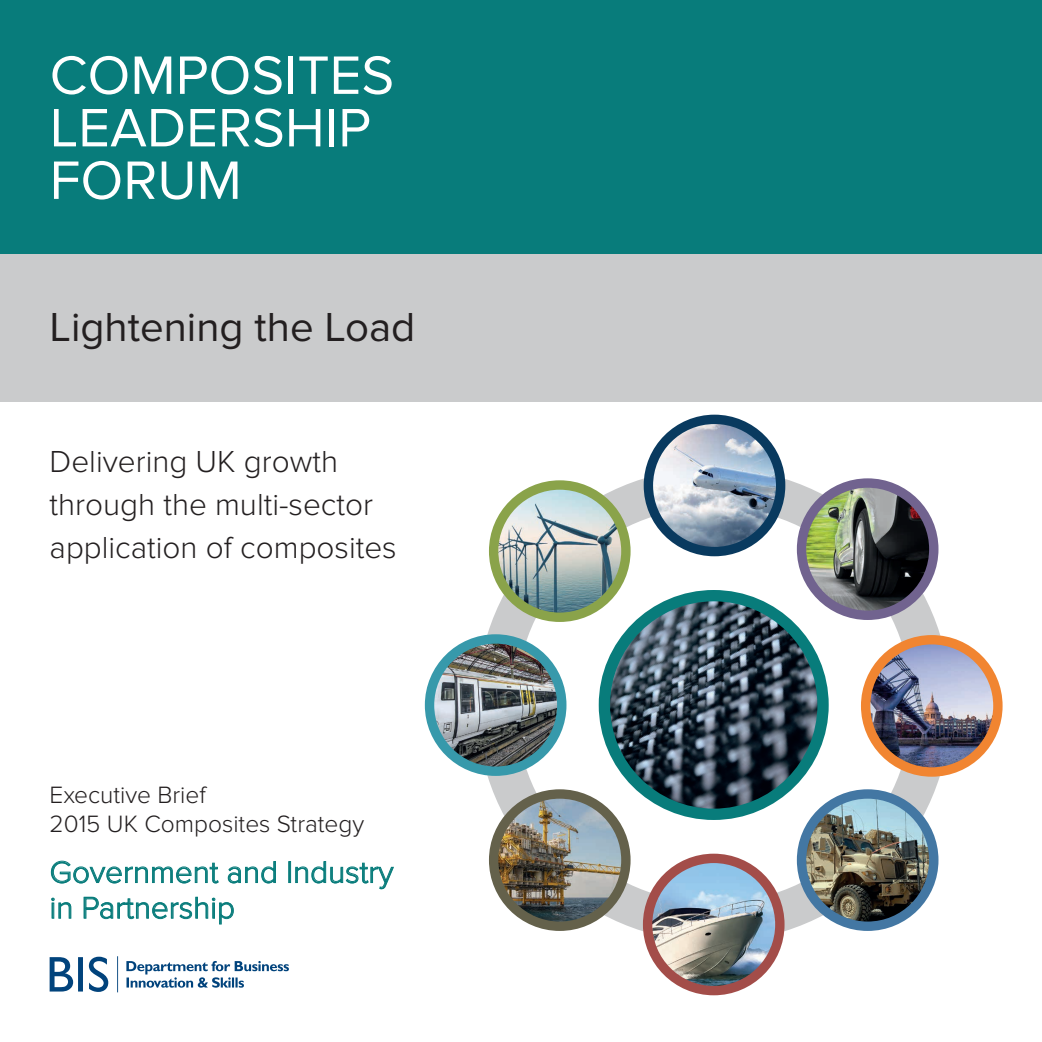
<style>
.page{position:relative;width:1042px;height:1042px;background:#fff}
.page>*{position:absolute;margin:0;border:0;box-sizing:border-box;transform-origin:0 0}
.t1{font:56px/52.5px "Proxima Nova";color:#fff}
.t2{font:42px "Proxima Nova";color:#231f20}
.t3{font:300 31.5px/42.7px "Proxima Nova";color:#231f20}
.t4{font:300 31.5px/35.7px "Proxima Nova";color:#087c7b}
.t5{font:300 24.5px/29.4px "Proxima Nova";color:#231f20}
</style>
<div class="page">
<div style="left:0;top:253px;width:1042px;height:149px;background:#cacbcc"></div>
<div style="left:0;top:0;width:1042px;height:253px;background:#087c7b"></div>
<svg style="left:51px;top:860px;width:168px;height:24px"></svg>
<svg style="left:227px;top:861px;width:49px;height:23px"></svg>
<div style="left:289px;top:861px;width:2px;height:21px;border:1px solid #087c7b"></div>
<svg style="left:295px;top:861px;width:99px;height:28px"></svg>
<svg style="left:52px;top:898px;width:20px;height:21px"></svg>
<svg style="left:83px;top:896px;width:151px;height:29px"></svg>
<div style="left:477px;top:468px;width:474px;height:474px;border:39px solid #cacbcc;border-radius:50%"></div>
<img style="left:604px;top:596px;width:219px;height:218px">
<div style="left:599px;top:590px;width:230px;height:230px;border:11px solid #087c7b;border-radius:50%"></div>
<img style="left:801px;top:794px;width:133px;height:132px;border-radius:66px">
<div style="left:797px;top:789px;width:141px;height:142px;border:9px solid #4377a3;border-radius:50%"></div>
<img style="left:494px;top:485px;width:132px;height:132px;border-radius:66px">
<div style="left:489px;top:480px;width:141px;height:142px;border:9px solid #8aa34a;border-radius:50%"></div>
<img style="left:648px;top:419px;width:132px;height:132px;border-radius:65px">
<div style="left:644px;top:415px;width:141px;height:141px;border:9px solid #093a5f;border-radius:50%"></div>
<img style="left:494px;top:794px;width:132px;height:132px;border-radius:66px">
<div style="left:489px;top:789px;width:141px;height:142px;border:9px solid #64614b;border-radius:50%"></div>
<img style="left:865px;top:640px;width:133px;height:130px">
<div style="left:861px;top:635px;width:141px;height:142px;border:9px solid #f18531;border-radius:50%"></div>
<img style="left:801px;top:483px;width:133px;height:132px;border-radius:66px">
<div style="left:797px;top:478px;width:141px;height:142px;border:9px solid #71638f;border-radius:50%"></div>
<img style="left:647px;top:858px;width:133px;height:132px;border-radius:66px">
<div style="left:643px;top:853px;width:141px;height:142px;border:9px solid #a34d49;border-radius:50%"></div>
<img style="left:429px;top:639px;width:133px;height:128px">
<div style="left:425px;top:634px;width:141px;height:142px;border:9px solid #3799ab;border-radius:50%"></div>
<svg style="left:50px;top:956px;width:239px;height:36px"></svg>
<p class="t1" style="left:50px;top:50px;width:346px">COMPOSITES<br>LEADERSHIP<br>FORUM</p>
<p class="t2" style="left:50px;top:302px;width:367px">Lightening the Load</p>
<p class="t3" style="left:50px;top:442px;width:349px">Delivering UK growth through the multi-sector application of composites</p>
<p class="t5" style="left:50px;top:781px;width:316px">Executive Brief<br>2015 UK Composites Strategy</p>
<p class="t4" style="left:50px;top:855px;width:345px">Government and Industry in Partnership</p>
</div>
